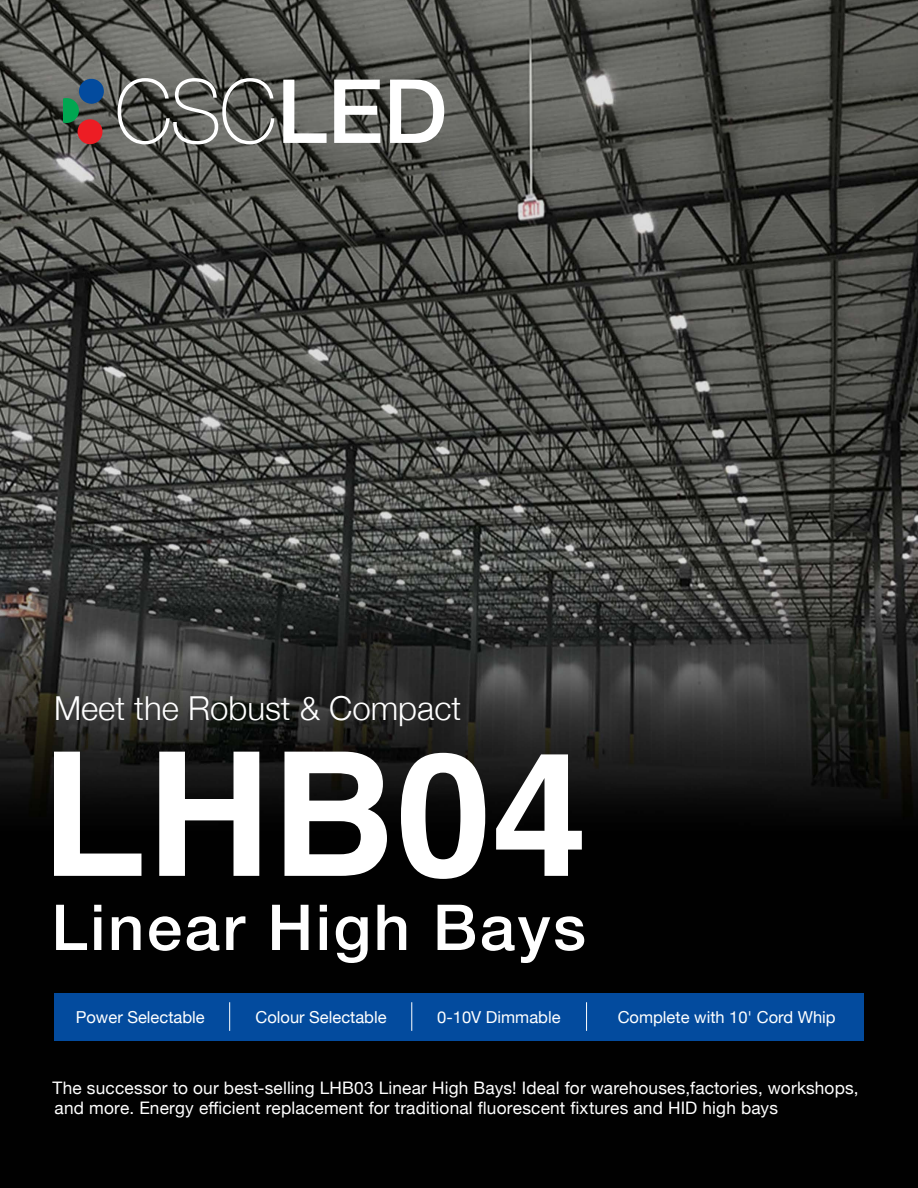
<style>
.page{position:relative;width:918px;height:1188px;background:#fff}
.page>*{position:absolute;margin:0;border:0;box-sizing:border-box;transform-origin:0 0}
.t1{font:300 33px "Helvetica Neue";color:#fff}
.t2{font:17.25px/19.5px "Helvetica Neue";letter-spacing:.01em;color:#fff}
.t3{font:16.5px "Helvetica Neue";color:#fff}
</style>
<div class="page">
<img style="left:0;top:0;width:918px;height:1188px">
<div style="left:54px;top:993px;width:810px;height:47px;background:#034b9e"></div>
<svg style="left:229px;top:1002px;width:1px;height:29px"></svg>
<svg style="left:411px;top:1002px;width:1px;height:29px"></svg>
<svg style="left:586px;top:1002px;width:1px;height:29px"></svg>
<svg style="left:118px;top:78px;width:156px;height:66px;background:#70706c"></svg>
<svg style="left:283px;top:80px;width:44px;height:63px"></svg>
<svg style="left:334px;top:80px;width:46px;height:63px"></svg>
<svg style="left:390px;top:80px;width:54px;height:63px"></svg>
<svg style="left:64px;top:98px;width:15px;height:25px"></svg>
<div style="left:78px;top:119px;width:24px;height:25px;background:#ed1d24;border-radius:50%"></div>
<div style="left:79px;top:79px;width:25px;height:25px;background:#034b9e;border-radius:50%"></div>
<svg style="left:54px;top:752px;width:87px;height:124px"></svg>
<svg style="left:159px;top:752px;width:100px;height:124px"></svg>
<svg style="left:285px;top:752px;width:102px;height:124px"></svg>
<svg style="left:401px;top:753px;width:84px;height:126px"></svg>
<svg style="left:496px;top:754px;width:86px;height:122px"></svg>
<svg style="left:56px;top:905px;width:31px;height:45px"></svg>
<svg style="left:94px;top:905px;width:7px;height:45px"></svg>
<svg style="left:112px;top:916px;width:29px;height:34px"></svg>
<svg style="left:149px;top:916px;width:32px;height:35px"></svg>
<svg style="left:187px;top:916px;width:32px;height:35px"></svg>
<svg style="left:226px;top:916px;width:19px;height:34px"></svg>
<svg style="left:272px;top:905px;width:37px;height:45px"></svg>
<svg style="left:320px;top:905px;width:7px;height:45px"></svg>
<svg style="left:336px;top:916px;width:32px;height:47px"></svg>
<svg style="left:377px;top:905px;width:29px;height:45px"></svg>
<svg style="left:438px;top:905px;width:37px;height:45px"></svg>
<svg style="left:482px;top:916px;width:102px;height:47px"></svg>
<h1 class="t1" style="left:54px;top:682px;width:409px">Meet the Robust &amp; Compact</h1>
<p class="t3" style="left:76px;top:1005px;width:130px">Power Selectable</p>
<p class="t3" style="left:256px;top:1005px;width:133px">Colour Selectable</p>
<p class="t3" style="left:437px;top:1005px;width:125px">0-10V Dimmable</p>
<p class="t3" style="left:618px;top:1005px;width:219px">Complete with 10' Cord Whip</p>
<p class="t2" style="left:53px;top:1079px;width:808px">The successor to our best-selling LHB03 Linear High Bays! Ideal for warehouses,factories, workshops, and more. Energy efficient replacement for traditional fluorescent fixtures and HID high bays</p>
</div>
